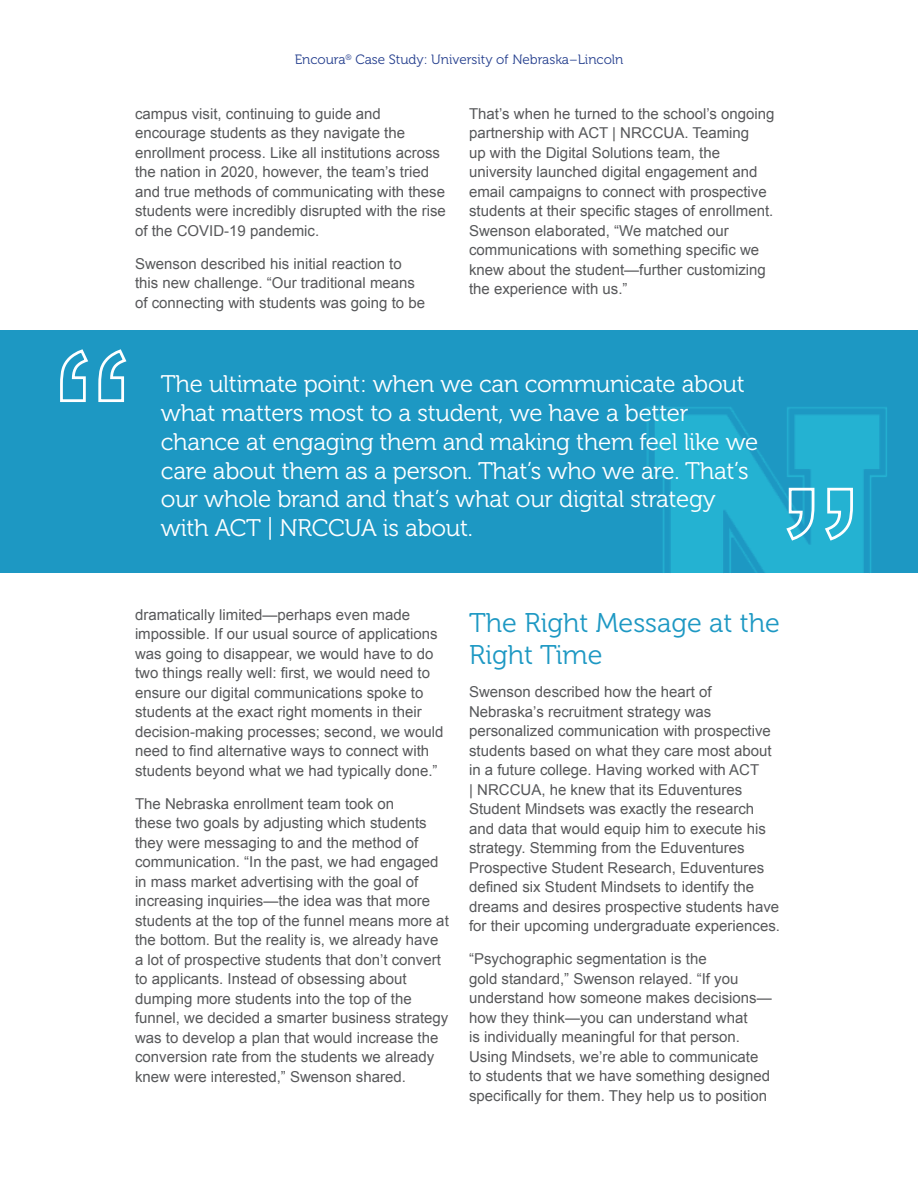
<style>
.page{position:relative;width:918px;height:1188px;background:#fff}
.page>*{position:absolute;margin:0;border:0;box-sizing:border-box;transform-origin:0 0}
.t1{font:27px/32.4px "Museo 300";color:#1d98c3}
.Pull_Quote{font:24px/28.8px "Museo 300";letter-spacing:-.01em;color:#fff}
.t2{font:15px/19.5px "Arial";color:#57585a}
.t3{font:13.5px "Museo 300";color:#253f8e}
</style>
<div class="page">
<div style="left:0;top:330px;width:918px;height:243px;background:#1d98c3"></div>
<img style="left:647px;top:407px;width:240px;height:166px">
<svg style="left:60px;top:349px;width:67px;height:53px"></svg>
<svg style="left:784px;top:486px;width:70px;height:56px"></svg>
<p class="t3" style="left:295px;top:52px;width:330px">Encoura<sup>®</sup> Case Study: University of Nebraska–Lincoln</p>
<p class="t2" style="left:135px;top:104px;width:312px">campus visit, continuing to guide and encourage students as they navigate the enrollment process. Like all institutions across the nation in 2020, however, the team’s tried and true methods of communicating with these students were incredibly disrupted with the rise of the COVID-19 pandemic.</p>
<p class="t2" style="left:135px;top:254px;width:292px">Swenson described his initial reaction to this new challenge. “Our traditional means of connecting with students was going to be</p>
<p class="t2" style="left:469px;top:104px;width:307px">That’s when he turned to the school’s ongoing partnership with ACT | NRCCUA. Teaming<br>up with the Digital Solutions team, the university launched digital engagement and email campaigns to connect with prospective students at their specific stages of enrollment.<br>Swenson elaborated, “We matched our communications with something specific we knew about the student—further customizing the experience with us.”</p>
<p class="Pull_Quote" style="left:161px;top:370px;width:599px">The ultimate point: when we can communicate about what matters most to a student, we have a better chance at engaging them and making them feel like we care about them as a person. That’s who we are. That’s our whole brand and that’s what our digital strategy with ACT | NRCCUA is about.</p>
<p class="t2" style="left:135px;top:605px;width:310px">dramatically limited—perhaps even made impossible. If our usual source of applications was going to disappear, we would have to do two things really well: first, we would need to ensure our digital communications spoke to students at the exact right moments in their decision-making processes; second, we would need to find alternative ways to connect with students beyond what we had typically done.”</p>
<p class="t2" style="left:135px;top:794px;width:315px">The Nebraska enrollment team took on<br>these two goals by adjusting which students they were messaging to and the method of communication. “In the past, we had engaged in mass market advertising with the goal of increasing inquiries—the idea was that more students at the top of the funnel means more at the bottom. But the reality is, we already have a lot of prospective students that don’t convert to applicants. Instead of obsessing about dumping more students into the top of the funnel, we decided a smarter business strategy was to develop a plan that would increase the conversion rate from the students we already knew were interested,” Swenson shared.</p>
<p class="t1" style="left:469px;top:607px;width:312px">The Right Message at the<br>Right Time</p>
<p class="t2" style="left:469px;top:682px;width:312px">Swenson described how the heart of Nebraska’s recruitment strategy was personalized communication with prospective students based on what they care most about in a future college. Having worked with ACT<br>| NRCCUA, he knew that its Eduventures Student Mindsets was exactly the research and data that would equip him to execute his strategy. Stemming from the Eduventures Prospective Student Research, Eduventures defined six Student Mindsets to identify the dreams and desires prospective students have for their upcoming undergraduate experiences.</p>
<p class="t2" style="left:469px;top:949px;width:304px">“Psychographic segmentation is the<br>gold standard,” Swenson relayed. “If you understand how someone makes decisions— how they think—you can understand what<br>is individually meaningful for that person.<br>Using Mindsets, we’re able to communicate to students that we have something designed specifically for them. They help us to position</p>
</div>
